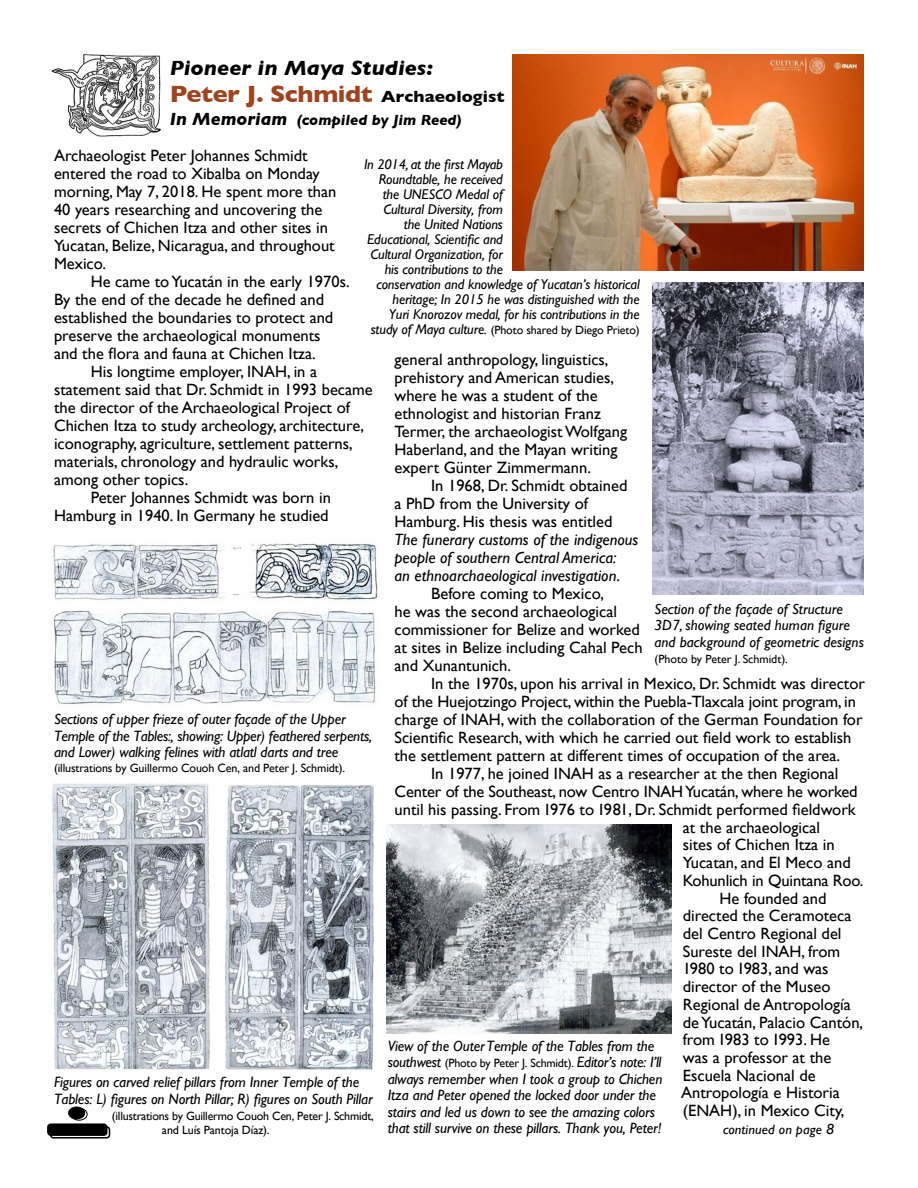
<style>
.page{position:relative;width:918px;height:1188px;background:#fff}
.page>*{position:absolute;margin:0;border:0;box-sizing:border-box;transform-origin:0 0}
.t1{font:700 24px "Gill Sans";letter-spacing:-.015em;color:#a0441e;scale:1.05 1}
.t2{font:italic 700 21px "Gill Sans";color:#000;scale:1.05 1}
.t3{font:16.35px/18px "Gill Sans";color:#000}
.t4{font:italic 16.35px "Gill Sans";color:#000}
.t5{font:italic 15px/16.5px "Gill Sans";letter-spacing:-.01em;color:#000}
.t6{font:italic 700 15px "Gill Sans";color:#000}
.t7{font:italic 14.85px/16.5px "Gill Sans";color:#000}
.t8{font:italic 14.25px/15px "Gill Sans";letter-spacing:-.01em;color:#000;text-align:justify}
.t9{font:italic 13.5px "Gill Sans";letter-spacing:.01em;color:#000;scale:1.05 1}
.t10{font:12px/13.5px "Gill Sans";letter-spacing:-.01em;color:#000}
.t11{font:11.85px "Gill Sans";color:#000}
.s1{font-size:18px}
.s2{font-size:16.5px;color:#000}
.s3{font-style:italic;font-size:14.25px}
.s4{font-style:normal}
.s5{font-size:15px}
.s6{font-style:normal;font-size:12px}
</style>
<div class="page">
<img style="left:52px;top:783px;width:322px;height:287px">
<div style="left:50px;top:1126px;width:60px;height:13px;border:2px solid #000;border-radius:3px"></div>
<div style="left:48px;top:1124px;width:59px;height:11px;background:#000;border-radius:3px"></div>
<div style="left:47px;top:1123px;width:61px;height:13px;border:2px solid #000;border-radius:3px"></div>
<div style="left:71px;top:1108px;width:17px;height:13px;border:1px solid #000;border-radius:50%"></div>
<div style="left:69px;top:1107px;width:16px;height:12px;background:#000;border-radius:50%"></div>
<div style="left:68px;top:1107px;width:17px;height:12px;border:1px solid #000;border-radius:50%"></div>
<img style="left:51px;top:54px;width:110px;height:83px">
<img style="left:513px;top:54px;width:351px;height:216px">
<img style="left:652px;top:282px;width:212px;height:313px">
<img style="left:53px;top:543px;width:325px;height:161px">
<img style="left:387px;top:825px;width:284px;height:208px">
<p class="t2" style="left:170px;top:56px;width:252px">Pioneer in Maya Studies:</p>
<p class="t6" style="left:170px;top:112px;width:293px"><span class="s1">In Memoriam</span> (compiled by Jim Reed)</p>
<h1 class="t1" style="left:170px;top:75px;width:320px">Peter J. Schmidt <span class="s2">Archaeologist</span></h1>
<p class="t3" style="left:54px;top:146px;width:284px">Archaeologist Peter Johannes Schmidt entered the road to Xibalba on Monday morning, May 7, 2018. He spent more than 40 years researching and uncovering the secrets of Chichen Itza and other sites in Yucatan, Belize, Nicaragua, and throughout Mexico.</p>
<p class="t3" style="left:91px;top:272px;width:260px">He came to Yucatán in the early 1970s.</p>
<p class="t3" style="left:54px;top:290px;width:272px">By the end of the decade he defined and</p>
<p class="t3" style="left:54px;top:308px;width:281px">established the boundaries to protect and</p>
<p class="t3" style="left:54px;top:326px;width:268px">preserve the archaeological monuments</p>
<p class="t3" style="left:54px;top:344px;width:263px">and the flora and fauna at Chichen Itza.</p>
<p class="t3" style="left:91px;top:362px;width:228px">His longtime employer, INAH, in a</p>
<p class="t3" style="left:54px;top:380px;width:320px">statement said that Dr. Schmidt in 1993 became</p>
<p class="t3" style="left:54px;top:398px;width:297px">the director of the Archaeological Project of</p>
<p class="t3" style="left:54px;top:416px;width:312px">Chichen Itza to study archeology, architecture,</p>
<p class="t3" style="left:54px;top:434px;width:300px">iconography, agriculture, settlement patterns,</p>
<p class="t3" style="left:54px;top:452px;width:286px">materials, chronology and hydraulic works,</p>
<p class="t3" style="left:54px;top:470px;width:136px">among other topics.</p>
<p class="t3" style="left:91px;top:489px;width:242px">Peter Johannes Schmidt was born in</p>
<p class="t3" style="left:54px;top:507px;width:276px">Hamburg in 1940. In Germany he studied</p>
<p class="t8" style="left:364px;top:156px;width:140px;text-align:right">In 2014, at the first Mayab<br>Roundtable, he received the UNESCO Medal of<br>Cultural Diversity, from the United Nations<br>Educational, Scientific and<br>Cultural Organization, for his contributions to the</p>
<p class="t8" style="left:389px;top:277px;width:252px;text-indent:-13px">conservation and knowledge of Yucatan’s historical heritage; In 2015 he was distinguished with the Yuri Knorozov medal, for his contributions in the</p>
<p class="t10" style="left:371px;top:323px;width:271px"><span class="s3">study of Maya culture.</span> (Photo shared by Diego Prieto)</p>
<p class="t3" style="left:394px;top:350px;width:234px">general anthropology, linguistics, prehistory and American studies, where he was a student of the ethnologist and historian Franz<br>Termer, the archaeologist Wolfgang<br>Haberland, and the Mayan writing expert Günter Zimmermann.</p>
<p class="t3" style="left:394px;top:476px;width:234px;text-indent:37px">In 1968, Dr. Schmidt obtained a PhD from the University of<br>Hamburg. His thesis was entitled</p>
<p class="t4" style="left:394px;top:530px;width:245px">The funerary customs of the indigenous</p>
<p class="t4" style="left:394px;top:548px;width:223px">people of southern Central America:</p>
<p class="t4" style="left:394px;top:566px;width:227px">an ethnoarchaeological investigation<span class="s4">.</span></p>
<p class="t3" style="left:431px;top:584px;width:174px">Before coming to Mexico,</p>
<p class="t3" style="left:394px;top:602px;width:224px">he was the second archaeological</p>
<p class="t3" style="left:394px;top:620px;width:247px">commissioner for Belize and worked</p>
<p class="t3" style="left:394px;top:638px;width:250px">at sites in Belize including Cahal Pech</p>
<p class="t3" style="left:394px;top:656px;width:118px">and Xunantunich.</p>
<p class="t3" style="left:431px;top:674px;width:435px">In the 1970s, upon his arrival in Mexico, Dr. Schmidt was director</p>
<p class="t3" style="left:394px;top:692px;width:463px">of the Huejotzingo Project, within the Puebla-Tlaxcala joint program, in</p>
<p class="t3" style="left:394px;top:710px;width:470px">charge of INAH, with the collaboration of the German Foundation for</p>
<p class="t3" style="left:394px;top:728px;width:459px">Scientific Research, with which he carried out field work to establish</p>
<p class="t3" style="left:394px;top:746px;width:447px">the settlement pattern at different times of occupation of the area.</p>
<p class="t3" style="left:431px;top:764px;width:409px">In 1977, he joined INAH as a researcher at the then Regional</p>
<p class="t3" style="left:394px;top:782px;width:465px">Center of the Southeast, now Centro INAH Yucatán, where he worked</p>
<p class="t3" style="left:394px;top:800px;width:463px">until his passing. From 1976 to 1981, Dr. Schmidt performed fieldwork</p>
<p class="t3" style="left:683px;top:818px;width:139px">at the archaeological</p>
<p class="t3" style="left:683px;top:836px;width:153px">sites of Chichen Itza in</p>
<p class="t3" style="left:683px;top:853px;width:170px">Yucatan, and El Meco and</p>
<p class="t3" style="left:683px;top:871px;width:182px">Kohunlich in Quintana Roo.</p>
<p class="t3" style="left:720px;top:889px;width:109px">He founded and</p>
<p class="t3" style="left:683px;top:907px;width:170px">directed the Ceramoteca</p>
<p class="t3" style="left:683px;top:924px;width:160px">del Centro Regional del</p>
<p class="t3" style="left:683px;top:942px;width:159px">Sureste del INAH, from</p>
<p class="t3" style="left:683px;top:960px;width:147px">1980 to 1983, and was</p>
<p class="t3" style="left:683px;top:977px;width:149px">director of the Museo</p>
<p class="t3" style="left:683px;top:995px;width:170px">Regional de Antropología</p>
<p class="t3" style="left:683px;top:1013px;width:182px">de Yucatán, Palacio Cantón,</p>
<p class="t3" style="left:683px;top:1031px;width:149px">from 1983 to 1993. He</p>
<p class="t3" style="left:683px;top:1048px;width:150px">was a professor at the</p>
<p class="t3" style="left:683px;top:1066px;width:134px">Escuela Nacional de</p>
<p class="t3" style="left:681px;top:1084px;width:160px">Antropología e Historia</p>
<p class="t3" style="left:683px;top:1101px;width:163px">(ENAH), in Mexico City,</p>
<p class="t9" style="left:723px;top:1121px;width:108px">continued on page <span class="s5">8</span></p>
<p class="t7" style="left:654px;top:601px;width:211px">Section of the façade of Structure<br>3D7, showing seated human figure and background of geometric designs</p>
<p class="t11" style="left:654px;top:652px;width:135px">(Photo by Peter J. Schmidt).</p>
<p class="t5" style="left:54px;top:711px;width:320px">Sections of upper frieze of outer façade of the Upper<br>Temple of the Tables:, showing: Upper) feathered serpents, and Lower) walking felines with atlatl darts and tree</p>
<p class="t10" style="left:54px;top:761px;width:293px">(illustrations by Guillermo Couoh Cen, and Peter J. Schmidt).</p>
<p class="t5" style="left:388px;top:1038px;width:276px">View of the Outer Temple of the Tables from the southwest <span class="s6">(Photo by Peter J. Schmidt).</span> Editor’s note: I’ll always remember when I took a group to Chichen Itza and Peter opened the locked door under the stairs and led us down to see the amazing colors that still survive on these pillars. Thank you, Peter!</p>
<p class="t5" style="left:54px;top:1074px;width:320px">Figures on carved relief pillars from Inner Temple of the<br>Tables: L) figures on North Pillar; R) figures on South Pillar</p>
<p class="t10" style="left:162px;top:1109px;width:213px;text-indent:-50px">(illustrations by Guillermo Couoh Cen, Peter J. Schmidt, and Luís Pantoja Díaz).</p>
</div>
